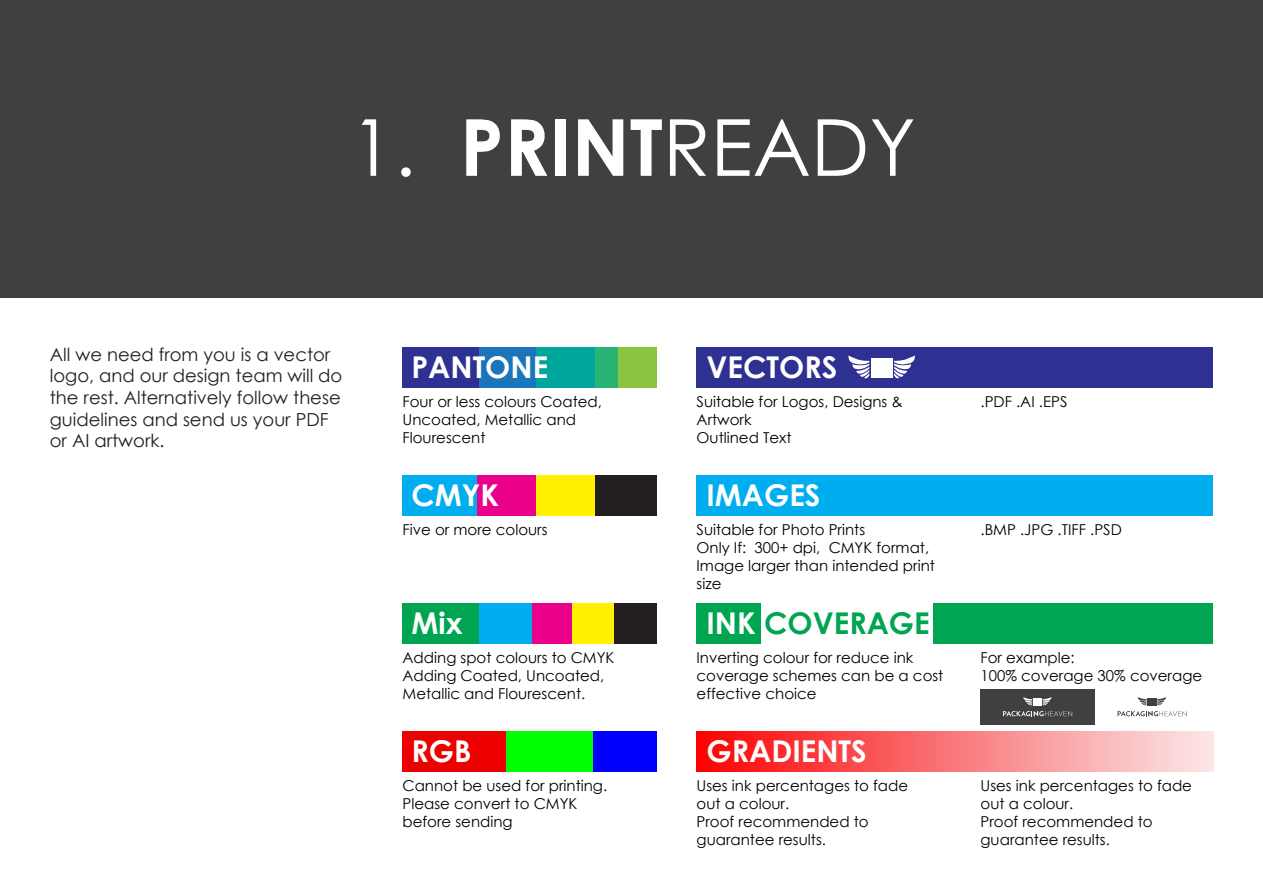
<style>
.page{position:relative;width:1263px;height:893px;background:#fff}
.page>*{position:absolute;margin:0;border:0;box-sizing:border-box;transform-origin:0 0}
.t1{font:78.6px "Century Gothic";color:#fff}
.t2{font:700 30px "Century Gothic";color:#fff}
.t3{font:700 30px "Century Gothic";color:#00a551}
.t4{font:18px/21.6px "Century Gothic";color:#231f20}
.t5{font:15px/18px "Century Gothic";color:#000}
.s1{font-weight:700}
.s2{color:#fff}
</style>
<div class="page">
<div style="left:696px;top:476px;width:517px;height:40px;background:#00adee"></div>
<div style="left:0;top:0;width:1263px;height:298px;background:#404041"></div>
<div style="left:402px;top:348px;width:77px;height:39px;background:#2e3191"></div>
<div style="left:479px;top:348px;width:57px;height:39px;background:#1b75bb"></div>
<div style="left:536px;top:348px;width:59px;height:39px;background:#00a69c"></div>
<div style="left:595px;top:348px;width:23px;height:39px;background:#29b473"></div>
<div style="left:618px;top:348px;width:39px;height:39px;background:#8bc53f"></div>
<div style="left:402px;top:476px;width:79px;height:40px;background:#00adee"></div>
<div style="left:477px;top:476px;width:59px;height:40px;background:#eb008b"></div>
<div style="left:536px;top:476px;width:59px;height:40px;background:#fff100"></div>
<div style="left:595px;top:476px;width:62px;height:40px;background:#231f20"></div>
<div style="left:479px;top:603px;width:54px;height:41px;background:#00adee"></div>
<div style="left:533px;top:603px;width:39px;height:41px;background:#eb008b"></div>
<div style="left:572px;top:603px;width:42px;height:41px;background:#fff100"></div>
<div style="left:614px;top:603px;width:43px;height:41px;background:#231f20"></div>
<div style="left:403px;top:603px;width:76px;height:41px;background:#00a551"></div>
<div style="left:506px;top:732px;width:87px;height:39px;background:#0f0"></div>
<div style="left:593px;top:732px;width:63px;height:39px;background:#0100ff"></div>
<div style="left:402px;top:732px;width:104px;height:39px;background:#ec0000"></div>
<div style="left:696px;top:348px;width:517px;height:39px;background:#2e3191"></div>
<div style="left:934px;top:603px;width:279px;height:41px;background:#00a551"></div>
<div style="left:696px;top:603px;width:64px;height:41px;background:#00a551"></div>
<div style="left:696px;top:732px;width:517px;height:39px;background:linear-gradient(to right,#fc0304,#f9eaec)"></div>
<div style="left:980px;top:689px;width:115px;height:36px;background:#404041"></div>
<svg style="left:1023px;top:697px;width:28px;height:8px"></svg>
<svg style="left:1003px;top:711px;width:69px;height:5px"></svg>
<svg style="left:1138px;top:697px;width:28px;height:8px"></svg>
<svg style="left:1117px;top:711px;width:69px;height:5px"></svg>
<div style="left:871px;top:358px;width:10px;height:10px;background:#fff"></div>
<div style="left:882px;top:358px;width:10px;height:10px;background:#fff"></div>
<div style="left:871px;top:368px;width:10px;height:10px;background:#fff"></div>
<div style="left:882px;top:368px;width:10px;height:10px;background:#fff"></div>
<svg style="left:894px;top:355px;width:21px;height:24px"></svg>
<svg style="left:848px;top:355px;width:21px;height:24px"></svg>
<h1 class="t1" style="left:350px;top:93px;width:567px">1. <span class="s1">PRINT</span>READY</h1>
<p class="t4" style="left:50px;top:343px;width:294px">All we need from you is a vector logo, and our design team will do the rest. Alternatively follow these guidelines and send us your PDF or AI artwork.</p>
<h2 class="t2" style="left:411px;top:344px;width:138px">PANTONE</h2>
<h2 class="t2" style="left:411px;top:472px;width:89px">CMYK</h2>
<p class="t5" style="left:402px;top:392px;width:201px">Four or less colours Coated,<br>Uncoated, Metallic and<br>Flourescent</p>
<h2 class="t2" style="left:706px;top:344px;width:132px">VECTORS</h2>
<p class="t5" style="left:696px;top:392px;width:208px">Suitable for Logos, Designs &amp;<br>Artwork<br>Outlined Text</p>
<h2 class="t2" style="left:706px;top:472px;width:115px">IMAGES</h2>
<p class="t5" style="left:980px;top:392px;width:88px">.PDF .AI .EPS</p>
<p class="t5" style="left:402px;top:520px;width:147px">Five or more colours</p>
<p class="t5" style="left:696px;top:520px;width:240px">Suitable for Photo Prints<br>Only If: 300+ dpi, CMYK format,<br>Image larger than intended print size</p>
<p class="t5" style="left:980px;top:520px;width:143px">.BMP .JPG .TIFF .PSD</p>
<h2 class="t2" style="left:411px;top:600px;width:52px">Mix</h2>
<h2 class="t3" style="left:706px;top:600px;width:225px"><span class="s2">INK</span> COVERAGE</h2>
<p class="t5" style="left:402px;top:648px;width:213px">Adding spot colours to CMYK<br>Adding Coated, Uncoated,<br>Metallic and Flourescent.</p>
<p class="t5" style="left:696px;top:648px;width:248px">Inverting colour for reduce ink coverage schemes can be a cost effective choice</p>
<p class="t5" style="left:980px;top:648px;width:223px">For example:<br>100% coverage 30% coverage</p>
<h2 class="t2" style="left:411px;top:728px;width:61px">RGB</h2>
<h2 class="t2" style="left:706px;top:728px;width:162px">GRADIENTS</h2>
<p class="t5" style="left:402px;top:776px;width:206px">Cannot be used for printing.<br>Please convert to CMYK before sending</p>
<p class="t5" style="left:696px;top:776px;width:213px">Uses ink percentages to fade out a colour.<br>Proof recommended to guarantee results.</p>
<p class="t5" style="left:980px;top:776px;width:213px">Uses ink percentages to fade out a colour.<br>Proof recommended to guarantee results.</p>
</div>
